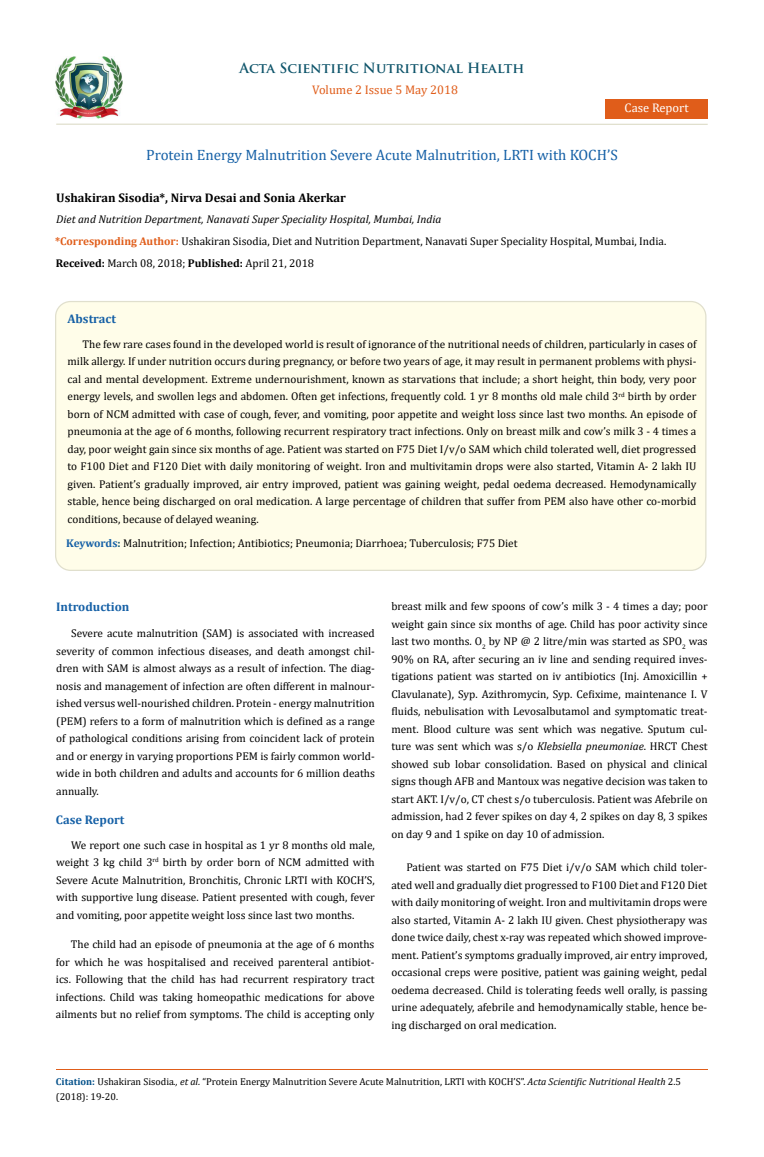
<style>
.page{position:relative;width:764px;height:1157px;background:#fff}
.page>*{position:absolute;margin:0;border:0;box-sizing:border-box;transform-origin:0 0}
.t1{font:15px "Cambria";color:#1560a6}
.t2{font:700 13.75px "Trajan Pro";color:#0e546a}
.t3{font:700 12.5px "Cambria";color:#000}
.t4{font:700 12.5px "Cambria";color:#1560a6}
.t5{font:12.5px "Cambria";color:#e05d1a}
.t6{font:12.5px "Cambria";color:#fff}
.t7{font:11.25px/17.5px "Cambria";color:#000;text-align:justify}
.t8{font:10px/15px "Cambria";color:#000}
.s1{font-style:italic}
.s2{font-weight:700;color:#e05d1a}
.s3{font-weight:700}
.s4{font-weight:700;color:#1560a6}
.s5{font-weight:700;color:#0e546a}
.s6{font-weight:700;color:#035089}
</style>
<div class="page">
<img style="left:56px;top:57px;width:66px;height:61px">
<div style="left:605px;top:99px;width:102px;height:20px;background:#e05d1a"></div>
<div style="left:56px;top:301px;width:650px;height:269px;background:#fffde9;border-radius:15px"></div>
<div style="left:55px;top:301px;width:651px;height:270px;border:1px solid #e0dfcd;border-radius:15px"></div>
<hr style="left:56px;top:1069px;width:651px;height:1px;background:#e05d1a">
<hr style="left:56px;top:123px;width:651px;height:2px;background:#e0dfcd">
<p class="t2" style="left:239px;top:59px;width:287px">Acta Scientific Nutritional Health</p>
<p class="t5" style="left:312px;top:82px;width:147px">Volume 2 Issue 5 May 2018</p>
<p class="t6" style="left:624px;top:100px;width:65px">Case Report</p>
<h1 class="t1" style="left:146px;top:146px;width:473px">Protein Energy Malnutrition Severe Acute Malnutrition, LRTI with KOCH’S</h1>
<p class="t3" style="left:56px;top:189px;width:291px">Ushakiran Sisodia*, Nirva Desai and Sonia Akerkar</p>
<p class="t7" style="left:55px;top:207px;width:613px;line-height:22.4px;text-align:left"><span class="s1">Diet and Nutrition Department, Nanavati Super Speciality Hospital, Mumbai, India<br></span><span class="s2">*Corresponding Author:</span> Ushakiran Sisodia, Diet and Nutrition Department, Nanavati Super Speciality Hospital, Mumbai, India.<br><span class="s3">Received:</span> March 08, 2018; <span class="s3">Published:</span> April 21, 2018</p>
<p class="t4" style="left:68px;top:310px;width:50px">Abstract</p>
<p class="t7" style="left:68px;top:335px;width:630px;text-indent:15px">The few rare cases found in the developed world is result of ignorance of the nutritional needs of children, particularly in cases of milk allergy. If under nutrition occurs during pregnancy, or before two years of age, it may result in permanent problems with physi&shy;cal and mental development. Extreme undernourishment, known as starvations that include; a short height, thin body, very poor energy levels, and swollen legs and abdomen. Often get infections, frequently cold. 1 yr 8 months old male child 3<sup>rd</sup> birth by order born of NCM admitted with case of cough, fever, and vomiting, poor appetite and weight loss since last two months. An episode of pneumonia at the age of 6 months, following recurrent respiratory tract infections. Only on breast milk and cow’s milk 3 - 4 times a day, poor weight gain since six months of age. Patient was started on F75 Diet I/v/o SAM which child tolerated well, diet progressed to F100 Diet and F120 Diet with daily monitoring of weight. Iron and multivitamin drops were also started, Vitamin A- 2 lakh IU given. Patient’s gradually improved, air entry improved, patient was gaining weight, pedal oedema decreased. Hemodynamically stable, hence being discharged on oral medication. A large percentage of children that suffer from PEM also have other co-morbid conditions, because of delayed weaning.</p>
<p class="t7" style="left:66px;top:534px;width:453px"><span class="s4">Keywords</span><span class="s5">:</span> Malnutrition; Infection; Antibiotics; Pneumonia; Diarrhoea; Tuberculosis; F75 Diet</p>
<p class="t4" style="left:56px;top:598px;width:75px">Introduction</p>
<p class="t7" style="left:56px;top:624px;width:320px;text-indent:15px">Severe acute malnutrition (SAM) is associated with increased severity of common infectious diseases, and death amongst chil&shy;dren with SAM is almost always as a result of infection. The diag&shy;nosis and management of infection are often different in malnour&shy;ished versus well-nourished children. Protein - energy malnutrition (PEM) refers to a form of malnutrition which is defined as a range of pathological conditions arising from coincident lack of protein and or energy in varying proportions PEM is fairly common world&shy;wide in both children and adults and accounts for 6 million deaths annually.</p>
<p class="t4" style="left:56px;top:810px;width:70px">Case Report</p>
<p class="t7" style="left:56px;top:836px;width:320px;text-indent:15px">We report one such case in hospital as 1 yr 8 months old male, weight 3 kg child 3<sup>rd</sup> birth by order born of NCM admitted with Severe Acute Malnutrition, Bronchitis, Chronic LRTI with KOCH’S, with supportive lung disease. Patient presented with cough, fever and vomiting, poor appetite weight loss since last two months.</p>
<p class="t7" style="left:56px;top:935px;width:320px;text-indent:15px">The child had an episode of pneumonia at the age of 6 months for which he was hospitalised and received parenteral antibiot&shy;ics. Following that the child has had recurrent respiratory tract infections. Child was taking homeopathic medications for above ailments but no relief from symptoms. The child is accepting only</p>
<p class="t7" style="left:391px;top:597px;width:318px">breast milk and few spoons of cow’s milk 3 - 4 times a day; poor weight gain since six months of age. Child has poor activity since last two months. O<sub>2</sub> by NP @ 2 litre/min was started as SPO<sub>2</sub> was 90% on RA, after securing an iv line and sending required inves&shy;tigations patient was started on iv antibiotics (Inj. Amoxicillin + Clavulanate), Syp. Azithromycin, Syp. Cefixime, maintenance I. V fluids, nebulisation with Levosalbutamol and symptomatic treat&shy;ment. Blood culture was sent which was negative. Sputum cul&shy;ture was sent which was s/o <span class="s1">Klebsiella pneumoniae</span>. HRCT Chest showed sub lobar consolidation. Based on physical and clinical signs though AFB and Mantoux was negative decision was taken to start AKT. I/v/o, CT chest s/o tuberculosis. Patient was Afebrile on admission, had 2 fever spikes on day 4, 2 spikes on day 8, 3 spikes on day 9 and 1 spike on day 10 of admission.</p>
<p class="t7" style="left:391px;top:858px;width:317px;text-indent:15px">Patient was started on F75 Diet i/v/o SAM which child toler&shy;ated well and gradually diet progressed to F100 Diet and F120 Diet with daily monitoring of weight. Iron and multivitamin drops were also started, Vitamin A- 2 lakh IU given. Chest physiotherapy was done twice daily, chest x-ray was repeated which showed improve&shy;ment. Patient’s symptoms gradually improved, air entry improved, occasional creps were positive, patient was gaining weight, pedal oedema decreased. Child is tolerating feeds well orally, is passing urine adequately, afebrile and hemodynamically stable, hence be&shy;ing discharged on oral medication.</p>
<p class="t8" style="left:56px;top:1073px;width:626px"><span class="s6">Citation:</span> Ushakiran Sisodia<span class="s1">., et al.</span> “Protein Energy Malnutrition Severe Acute Malnutrition, LRTI with KOCH’S”. <span class="s1">Acta Scientific Nutritional Health</span> 2.5 (2018): 19-20.</p>
</div>
